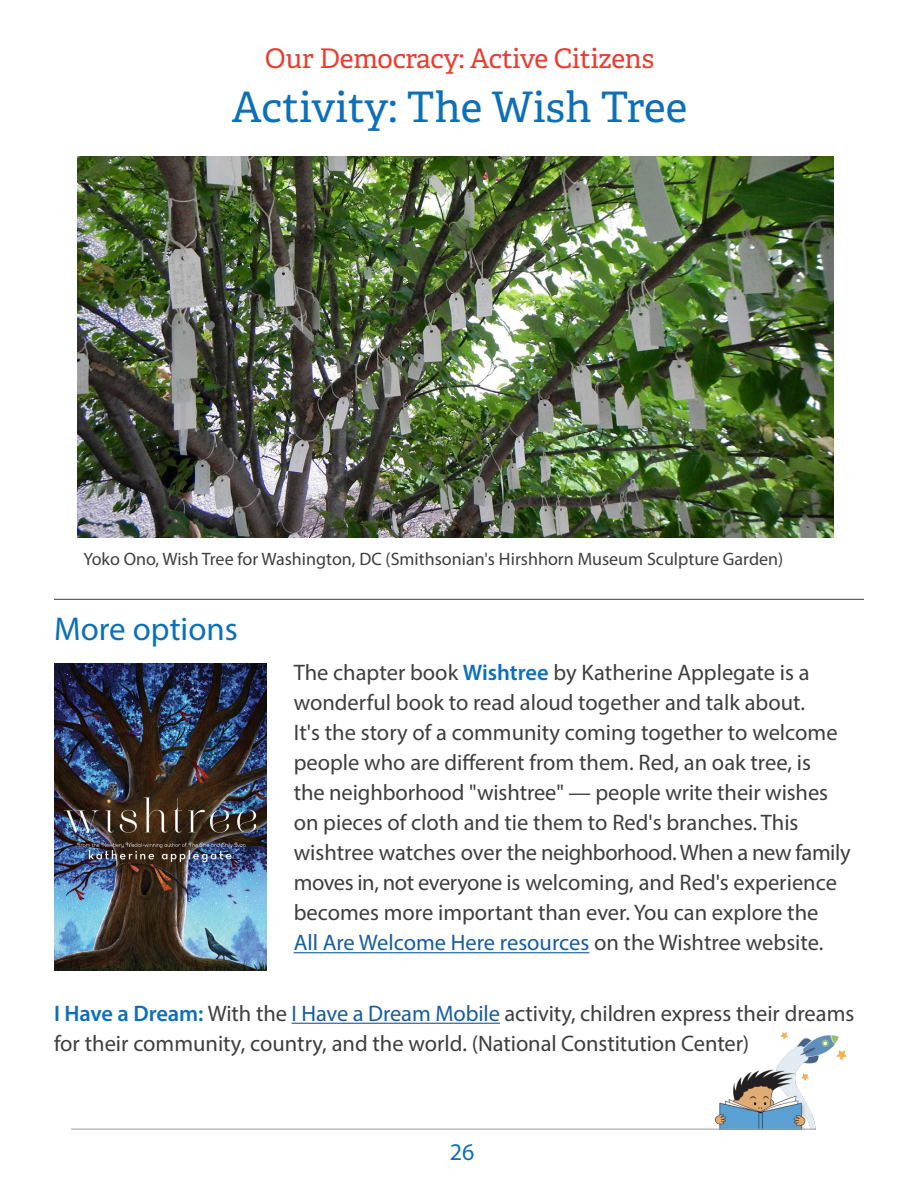
<style>
.page{position:relative;width:918px;height:1188px;background:#fff}
.page>*{position:absolute;margin:0;border:0;box-sizing:border-box;transform-origin:0 0}
.subheads2{font:42px "Adelle PE";color:#0c70b9}
.Subhead_with_rule_ab{font:33px "Myriad Pro";color:#0c70b9}
.subheads2-2{font:27px "Adelle PE";letter-spacing:-.01em;color:#ea3d2f}
.t1{font:24px "Myriad Pro";color:#0c70b9}
.t2{font:22.5px/30px "Myriad Pro";color:#3e3e3f}
.t3{font:18px "Myriad Pro";color:#3e3e3f}
.s1{font-weight:600;color:#0c70b9}
.s2{color:#175d9e}
</style>
<div class="page">
<hr style="left:54px;top:599px;width:810px;height:1px;background:#3e3e3f">
<hr style="left:294px;top:952px;width:295px;height:1px;background:#175d9e">
<hr style="left:292px;top:1023px;width:208px;height:1px;background:#175d9e">
<img style="left:54px;top:663px;width:213px;height:308px">
<img style="left:716px;top:1033px;width:131px;height:96px">
<hr style="left:71px;top:1129px;width:745px;height:1px;background:#999b9e">
<img style="left:78px;top:157px;width:756px;height:381px">
<p class="subheads2-2" style="left:265px;top:39px;width:391px">Our Democracy: Active Citizens</p>
<p class="subheads2" style="left:232px;top:76px;width:457px">Activity: The Wish Tree</p>
<p class="t3" style="left:83px;top:548px;width:701px">Yoko Ono, Wish Tree for Washington, DC (Smithsonian's Hirshhorn Museum Sculpture Garden)</p>
<p class="Subhead_with_rule_ab" style="left:54px;top:609px;width:185px">More options</p>
<p class="t2" style="left:294px;top:658px;width:558px">The chapter book <span class="s1">Wishtree</span> by Katherine Applegate is a wonderful book to read aloud together and talk about.<br>It's the story of a community coming together to welcome people who are different from them. Red, an oak tree, is<br>the neighborhood "wishtree" — people write their wishes on pieces of cloth and tie them to Red's branches. This wishtree watches over the neighborhood. When a new family moves in, not everyone is welcoming, and Red's experience becomes more important than ever. You can explore the<br><span class="s2">All Are Welcome Here resources</span> on the Wishtree website.</p>
<p class="t2" style="left:54px;top:998px;width:802px"><span class="s1">I Have a Dream:</span> With the <span class="s2">I Have a Dream Mobile</span> activity, children express their dreams for their community, country, and the world. (National Constitution Center)</p>
<p class="t1" style="left:450px;top:1137px;width:26px">26</p>
</div>
